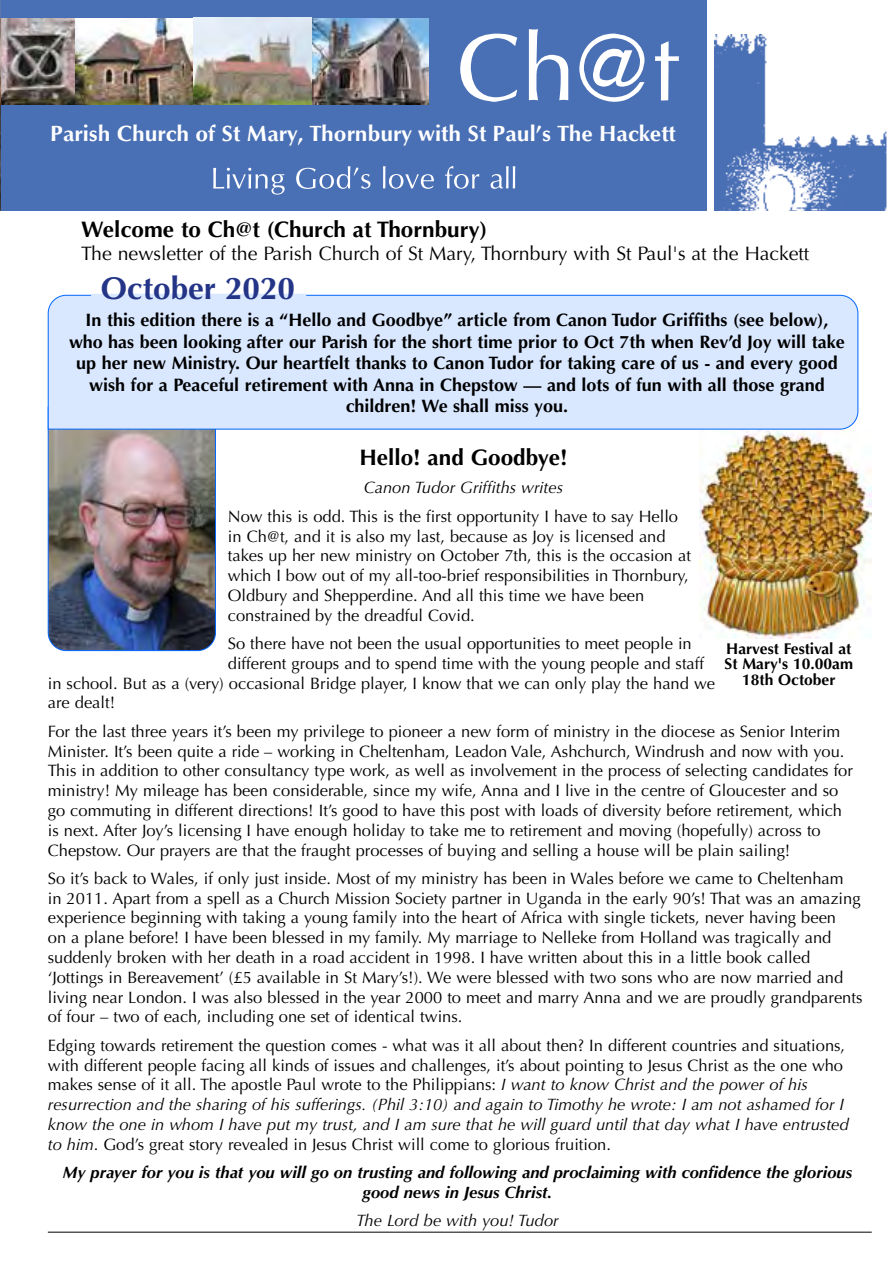
<style>
.page{position:relative;width:893px;height:1263px;background:#fff}
.page>*{position:absolute;margin:0;border:0;box-sizing:border-box;transform-origin:0 0}
.t1{font:700 31.5px "Optima";color:#243588}
.t2{font:700 22.5px "Optimum";color:#fff}
.t3{font:700 22.5px "Optima";color:#000}
.t4{font:19.5px "Optima";color:#000}
.t5{font:700 18px/21.6px "Optima";color:#000;text-align:center}
.t6{font:16.5px/19.8px "Optima";color:#000}
.t7{font:italic 700 16.5px/19.8px "Optima";color:#000;text-align:center}
.t8{font:italic 16.5px "Optima";color:#000}
.t9{font:700 15.6px/15.6px "Optima";color:#000;text-align:center}
.s1{font-style:italic}
</style>
<div class="page">
<img style="left:47px;top:430px;width:169px;height:221px">
<img style="left:699px;top:430px;width:173px;height:208px">
<div style="left:47px;top:294px;width:812px;height:136px;background:#d9e8ff"></div>
<hr style="left:48px;top:1232px;width:824px;height:1px;background:#000">
<hr style="left:91px;top:294px;width:215px;height:4px;background:#d9e8ff">
<div style="left:0;top:0;width:706px;height:210px;background:#496fb5"></div>
<img style="left:0;top:1px;width:1px;height:209px">
<img style="left:312px;top:18px;width:117px;height:86px">
<img style="left:715px;top:34px;width:172px;height:176px">
<svg style="left:655px;top:41px;width:24px;height:60px"></svg>
<svg style="left:529px;top:29px;width:39px;height:71px"></svg>
<svg style="left:460px;top:34px;width:57px;height:68px"></svg>
<svg style="left:579px;top:34px;width:65px;height:68px"></svg>
<svg style="left:213px;top:166px;width:302px;height:29px"></svg>
<img style="left:74px;top:18px;width:119px;height:86px">
<hr style="left:0;top:18px;width:1px;height:86px;background:#fff">
<svg style="left:1px;top:18px;width:73px;height:86px;background:#7c7472"></svg>
<img style="left:193px;top:18px;width:119px;height:86px">
<h2 class="t2" style="left:383px;top:118px;width:299px">ury with St Paul’s The Hacke t</h2>
<h2 class="t2" style="left:50px;top:120px;width:627px">Parish Church of St Mary, Thornbury with St Paul’s The Hackett</h2>
<h2 class="t3" style="left:81px;top:216px;width:407px">Welcome to Ch@t (Church at Thornbury)</h2>
<p class="t4" style="left:81px;top:242px;width:730px">The newsletter of the Parish Church of St Mary, Thornbury with St Paul's at the Hackett</p>
<h1 class="t1" style="left:101px;top:270px;width:196px">October 2020</h1>
<p class="t5" style="left:69px;top:309px;width:777px">In this edition there is a “Hello and Goodbye” article from Canon Tudor Griffiths (see below), who has been looking after our Parish for the short time prior to Oct 7th when Rev’d Joy will take up her new Ministry. Our heartfelt thanks to Canon Tudor for taking care of us - and every good wish for a Peaceful retirement with Anna in Chepstow — and lots of fun with all those grand children! We shall miss you.</p>
<h2 class="t3" style="left:359px;top:444px;width:210px">Hello! and Goodbye!</h2>
<p class="t8" style="left:364px;top:478px;width:201px">Canon Tudor Griffiths writes</p>
<p class="t6" style="left:228px;top:506px;width:465px">Now this is odd. This is the first opportunity I have to say Hello in Ch@t, and it is also my last, because as Joy is licensed and takes up her new ministry on October 7th, this is the occasion at which I bow out of my all-too-brief responsibilities in Thornbury, Oldbury and Shepperdine. And all this time we have been constrained by the dreadful Covid.</p>
<p class="t6" style="left:228px;top:634px;width:465px">So there have not been the usual opportunities to meet people in</p>
<p class="t6" style="left:228px;top:653px;width:478px">different groups and to spend time with the young people and staff</p>
<p class="t6" style="left:48px;top:673px;width:669px">in school. But as a (very) occasional Bridge player, I know that we can only play the hand we</p>
<p class="t6" style="left:48px;top:693px;width:69px">are dealt!</p>
<p class="t6" style="left:48px;top:721px;width:807px">For the last three years it’s been my privilege to pioneer a new form of ministry in the diocese as Senior Interim Minister. It’s been quite a ride – working in Cheltenham, Leadon Vale, Ashchurch, Windrush and now with you.<br>This in addition to other consultancy type work, as well as involvement in the process of selecting candidates for ministry! My mileage has been considerable, since my wife, Anna and I live in the centre of Gloucester and so go commuting in different directions! It’s good to have this post with loads of diversity before retirement, which is next. After Joy’s licensing I have enough holiday to take me to retirement and moving (hopefully) across to Chepstow. Our prayers are that the fraught processes of buying and selling a house will be plain sailing!</p>
<p class="t6" style="left:48px;top:868px;width:816px">So it’s back to Wales, if only just inside. Most of my ministry has been in Wales before we came to Cheltenham<br>in 2011. Apart from a spell as a Church Mission Society partner in Uganda in the early 90’s! That was an amazing experience beginning with taking a young family into the heart of Africa with single tickets, never having been<br>on a plane before! I have been blessed in my family. My marriage to Nelleke from Holland was tragically and suddenly broken with her death in a road accident in 1998. I have written about this in a little book called ‘Jottings in Bereavement’ (£5 available in St Mary’s!). We were blessed with two sons who are now married and living near London. I was also blessed in the year 2000 to meet and marry Anna and we are proudly grandparents of four – two of each, including one set of identical twins.</p>
<p class="t6" style="left:48px;top:1035px;width:803px">Edging towards retirement the question comes - what was it all about then? In different countries and situations, with different people facing all kinds of issues and challenges, it’s about pointing to Jesus Christ as the one who makes sense of it all. The apostle Paul wrote to the Philippians: <span class="s1">I want to know Christ and the power of his resurrection and the sharing of his sufferings. (Phil 3:10) and again to Timothy he wrote: I am not ashamed for I know the one in whom I have put my trust, and I am sure that he will guard until that day what I have entrusted to him</span>. God’s great story revealed in Jesus Christ will come to glorious fruition.</p>
<p class="t7" style="left:63px;top:1163px;width:791px">My prayer for you is that you will go on trusting and following and proclaiming with confidence the glorious good news in Jesus Christ.</p>
<p class="t8" style="left:356px;top:1211px;width:204px">The Lord be with you! Tudor</p>
<p class="t9" style="left:724px;top:641px;width:130px">Harvest Festival at<br>St Mary's 10.00am<br>18th October</p>
</div>
